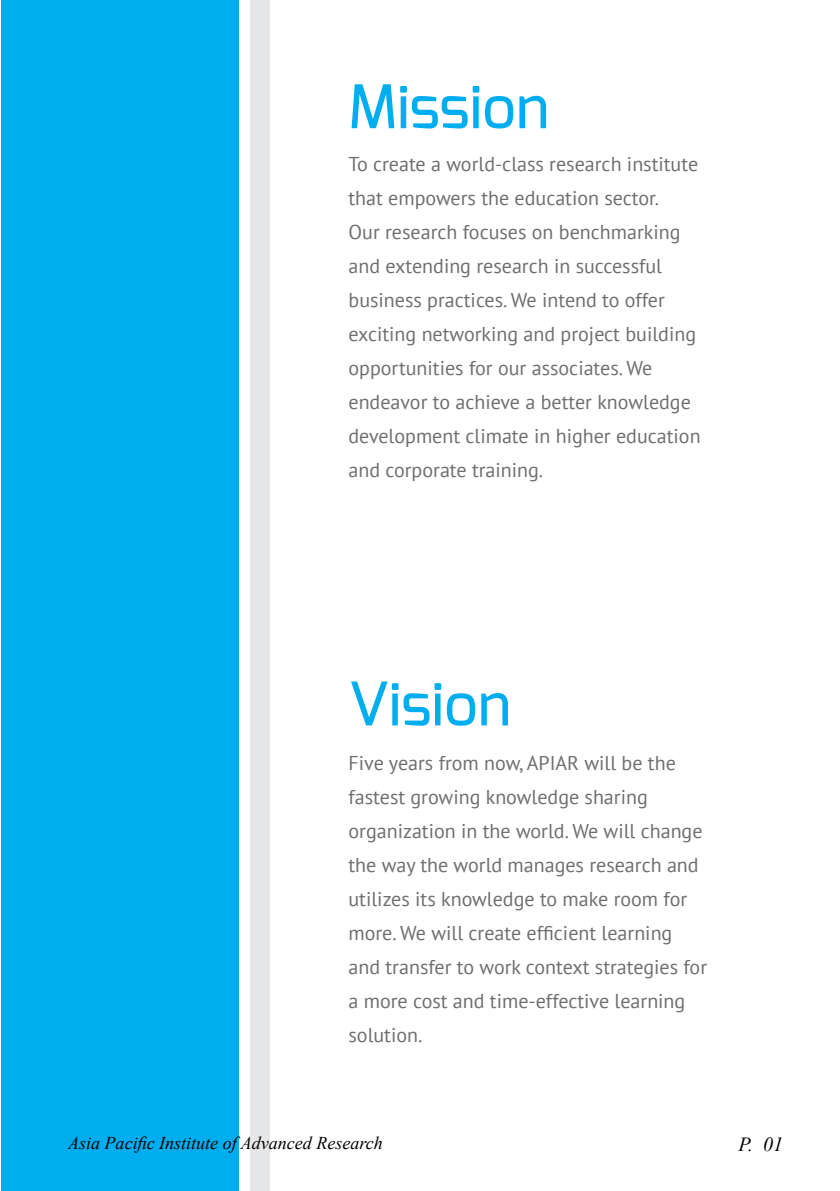
<style>
.page{position:relative;width:840px;height:1191px;background:#fff}
.page>*{position:absolute;margin:0;border:0;box-sizing:border-box;transform-origin:0 0}
.t1{font:500 60px "Exo";color:#00aeef}
.t2{font:20px/34px "PT Sans";color:#6d6e71}
.t3{font:italic 20px "Times New Roman";color:#000}
.t4{font:italic 18px "Times New Roman";color:#000}
</style>
<div class="page">
<div style="left:1px;top:0;width:237px;height:1191px;background:#00aeef"></div>
<div style="left:250px;top:0;width:19px;height:1191px;background:#e6e7e8"></div>
<h1 class="t1" style="left:348px;top:68px;width:202px">Mission</h1>
<p class="t2" style="left:348px;top:146px;width:353px">To create a world-class research institute that empowers the education sector.<br>Our research focuses on benchmarking and extending research in successful business practices. We intend to offer exciting networking and project building opportunities for our associates. We endeavor to achieve a better knowledge development climate in higher education and corporate training.</p>
<h1 class="t1" style="left:348px;top:665px;width:163px">Vision</h1>
<p class="t2" style="left:348px;top:745px;width:360px">Five years from now, APIAR will be the fastest growing knowledge sharing organization in the world. We will change the way the world manages research and utilizes its knowledge to make room for more. We will create efficient learning and transfer to work context strategies for a more cost and time-effective learning solution.</p>
<p class="t4" style="left:68px;top:1131px;width:316px">Asia Pacific Institute of Advanced Research</p>
<p class="t3" style="left:738px;top:1130px;width:46px">P. 01</p>
</div>
